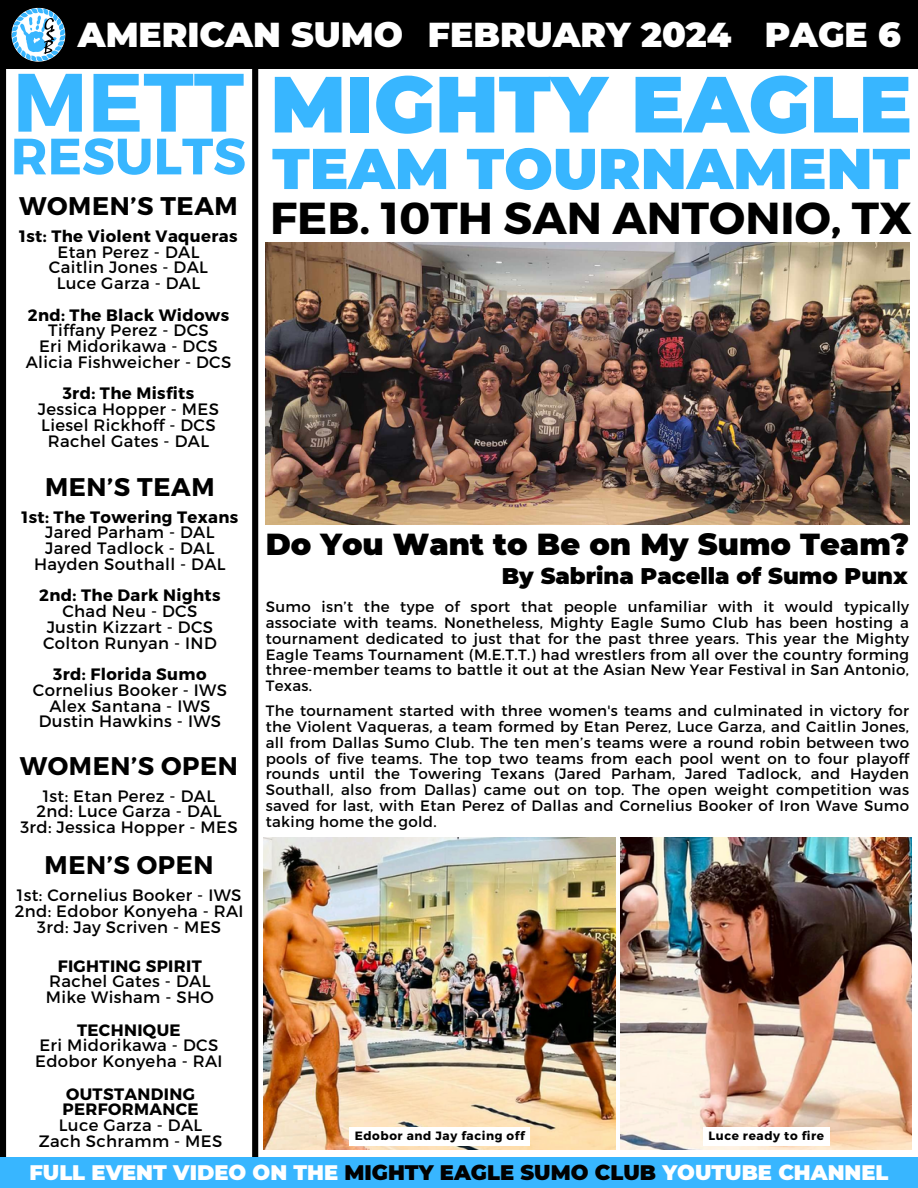
<style>
.page{position:relative;width:918px;height:1188px;background:#fff}
.page>*{position:absolute;margin:0;border:0;box-sizing:border-box;transform-origin:0 0}
.t1{font:900 79.5px "Montserrat";color:#38b6ff}
.t2{font:900 57.45px "Montserrat";color:#38b6ff}
.t3{font:700 51px "Montserrat";color:#38b6ff}
.t4{font:700 44.7px "Montserrat";color:#000}
.t5{font:900 34.5px "Montserrat";color:#fff}
.t6{font:900 30.3px "Montserrat";color:#000}
.t7{font:700 25.5px "Montserrat";letter-spacing:.02em;color:#000}
.t8{font:900 22.65px "Montserrat";color:#000}
.t9{font:900 21px "Montserrat";color:#fff}
.t10{font:500 19.8px "Montserrat";color:#fff}
.t11{font:16.5px "Montserrat";letter-spacing:.02em;color:#000}
.t12{font:700 16.5px/15.8px "Montserrat";letter-spacing:.02em;color:#000}
.t13{font:15px/15.8px "Montserrat";letter-spacing:.02em;color:#000;text-align:justify}
.t14{font:700 12px "Montserrat";letter-spacing:.05em;color:#000}
.s1{font-weight:700;font-size:82.5px}
.s2{color:#010101}
</style>
<div class="page">
<svg style="left:0;top:69px;width:258px;height:1088px"></svg>
<div style="left:0;top:1157px;width:918px;height:31px;background:#38b6ff"></div>
<div style="left:0;top:0;width:918px;height:69px;background:#000"></div>
<img style="left:11px;top:8px;width:54px;height:54px">
<img style="left:266px;top:243px;width:643px;height:281px">
<img style="left:263px;top:838px;width:352px;height:311px">
<img style="left:621px;top:838px;width:291px;height:311px">
<div style="left:350px;top:1127px;width:180px;height:19px;background:#fff"></div>
<div style="left:703px;top:1127px;width:126px;height:19px;background:#fff"></div>
<h2 class="t5" style="left:78px;top:14px;width:327px">AMERICAN SUMO</h2>
<h4 class="t5" style="left:428px;top:14px;width:305px">FEBRUARY 2024</h4>
<h6 class="t5" style="left:765px;top:14px;width:138px">PAGE 6</h6>
<p class="t1" style="left:13px;top:56px;width:901px"><span class="s1">METT</span> MIGHTY EAGLE</p>
<p class="t2" style="left:272px;top:133px;width:639px">TEAM TOURNAMENT</p>
<p class="t3" style="left:11px;top:123px;width:237px">RESULTS</p>
<p class="t7" style="left:19px;top:189px;width:220px">WOMEN’S TEAM</p>
<p class="t12" style="left:19px;top:227px;width:220px">1st: The Violent Vaqueras</p>
<p class="t11" style="left:57px;top:241px;width:143px">Etan Perez - DAL</p>
<p class="t11" style="left:49px;top:257px;width:161px">Caitlin Jones - DAL</p>
<p class="t11" style="left:57px;top:272px;width:145px">Luce Garza - DAL</p>
<p class="t12" style="left:28px;top:306px;width:203px">2nd: The Black Widows</p>
<p class="t11" style="left:48px;top:320px;width:162px">Tiffany Perez - DCS</p>
<h6 class="t11" style="left:39px;top:335px;width:180px">Eri Midorikawa - DCS</h6>
<p class="t11" style="left:26px;top:351px;width:207px">Alicia Fishweicher - DCS</p>
<p class="t12" style="left:63px;top:385px;width:133px">3rd: The Misfits</p>
<p class="t11" style="left:38px;top:398px;width:183px">Jessica Hopper - MES</p>
<p class="t11" style="left:41px;top:414px;width:176px">Liesel Rickhoff - DCS</p>
<p class="t11" style="left:48px;top:430px;width:163px">Rachel Gates - DAL</p>
<p class="t4" style="left:270px;top:189px;width:643px">FEB. 10TH SAN ANTONIO, TX</p>
<p class="t7" style="left:45px;top:470px;width:171px">MEN’S TEAM</p>
<p class="t12" style="left:22px;top:508px;width:218px">1st: The Towering Texans</p>
<p class="t11" style="left:45px;top:522px;width:171px">Jared Parham - DAL</p>
<p class="t11" style="left:45px;top:537px;width:171px">Jared Tadlock - DAL</p>
<p class="t11" style="left:34px;top:553px;width:193px">Hayden Southall - DAL</p>
<h6 class="t12" style="left:39px;top:587px;width:183px">2nd: The Dark Nights</h6>
<p class="t11" style="left:62px;top:600px;width:137px">Chad Neu - DCS</p>
<p class="t11" style="left:47px;top:616px;width:168px">Justin Kizzart - DCS</p>
<p class="t11" style="left:43px;top:632px;width:175px">Colton Runyan - IND</p>
<h6 class="t12" style="left:53px;top:666px;width:155px">3rd: Florida Sumo</h6>
<p class="t11" style="left:33px;top:679px;width:196px">Cornelius Booker - IWS</p>
<p class="t11" style="left:49px;top:695px;width:162px">Alex Santana - IWS</p>
<p class="t11" style="left:39px;top:711px;width:184px">Dustin Hawkins - IWS</p>
<p class="t7" style="left:20px;top:749px;width:220px">WOMEN’S OPEN</p>
<p class="t11" style="left:43px;top:785px;width:174px">1st: Etan Perez - DAL</p>
<h1 class="t11" style="left:36px;top:801px;width:187px">2nd: Luce Garza - DAL</h1>
<h3 class="t11" style="left:20px;top:817px;width:219px">3rd: Jessica Hopper - MES</h3>
<p class="t7" style="left:45px;top:848px;width:170px">MEN’S OPEN</p>
<p class="t11" style="left:17px;top:885px;width:226px">1st: Cornelius Booker - IWS</p>
<p class="t11" style="left:15px;top:900px;width:230px">2nd: Edobor Konyeha - RAI</p>
<p class="t11" style="left:37px;top:916px;width:185px">3rd: Jay Scriven - MES</p>
<p class="t6" style="left:266px;top:525px;width:645px">Do You Want to Be on My Sumo Team?</p>
<p class="t8" style="left:502px;top:562px;width:407px">By Sabrina Pacella of Sumo Punx</p>
<p class="t13" style="left:266px;top:599px;width:645px">Sumo isn’t the type of sport that people unfamiliar with it would typically associate with teams. Nonetheless, Mighty Eagle Sumo Club has been hosting a tournament dedicated to just that for the past three years. This year the Mighty Eagle Teams Tournament (M.E.T.T.) had wrestlers from all over the country forming three-member teams to battle it out at the Asian New Year Festival in San Antonio, Texas.</p>
<p class="t13" style="left:266px;top:702px;width:645px">The tournament started with three women's teams and culminated in victory for the Violent Vaqueras, a team formed by Etan Perez, Luce Garza, and Caitlin Jones, all from Dallas Sumo Club. The ten men’s teams were a round robin between two pools of five teams. The top two teams from each pool went on to four playoff rounds until the Towering Texans (Jared Parham, Jared Tadlock, and Hayden Southall, also from Dallas) came out on top. The open weight competition was saved for last, with Etan Perez of Dallas and Cornelius Booker of Iron Wave Sumo taking home the gold.</p>
<p class="t12" style="left:58px;top:957px;width:146px">FIGHTING SPIRIT</p>
<h5 class="t11" style="left:49px;top:971px;width:163px">Rachel Gates - DAL</h5>
<p class="t11" style="left:46px;top:986px;width:170px">Mike Wisham - SHO</p>
<p class="t12" style="left:77px;top:1021px;width:105px">TECHNIQUE</p>
<p class="t11" style="left:39px;top:1035px;width:180px">Eri Midorikawa - DCS</p>
<p class="t11" style="left:35px;top:1051px;width:189px">Edobor Konyeha - RAI</p>
<p class="t12" style="left:62px;top:1085px;width:138px">OUTSTANDING<br>PERFORMANCE</p>
<p class="t11" style="left:59px;top:1115px;width:145px">Luce Garza - DAL</p>
<p class="t11" style="left:39px;top:1130px;width:185px">Zach Schramm - MES</p>
<p class="t14" style="left:355px;top:1128px;width:172px">Edobor and Jay facing off</p>
<p class="t9" style="left:29px;top:1160px;width:861px">FULL EVENT VIDEO ON THE <span class="s2">MIGHTY EAGLE SUMO CLUB</span> YOUTUBE CHANNEL</p>
<p class="t14" style="left:708px;top:1128px;width:117px">Luce ready to fire</p>
<h4 class="t10" style="left:84px;top:1160px;width:751px">FULL EVENT VIDEOS ON THE <span class="s2">OHAYO SUMO DAYTON</span> YOUTUBE CHANNEL</h4>
</div>
